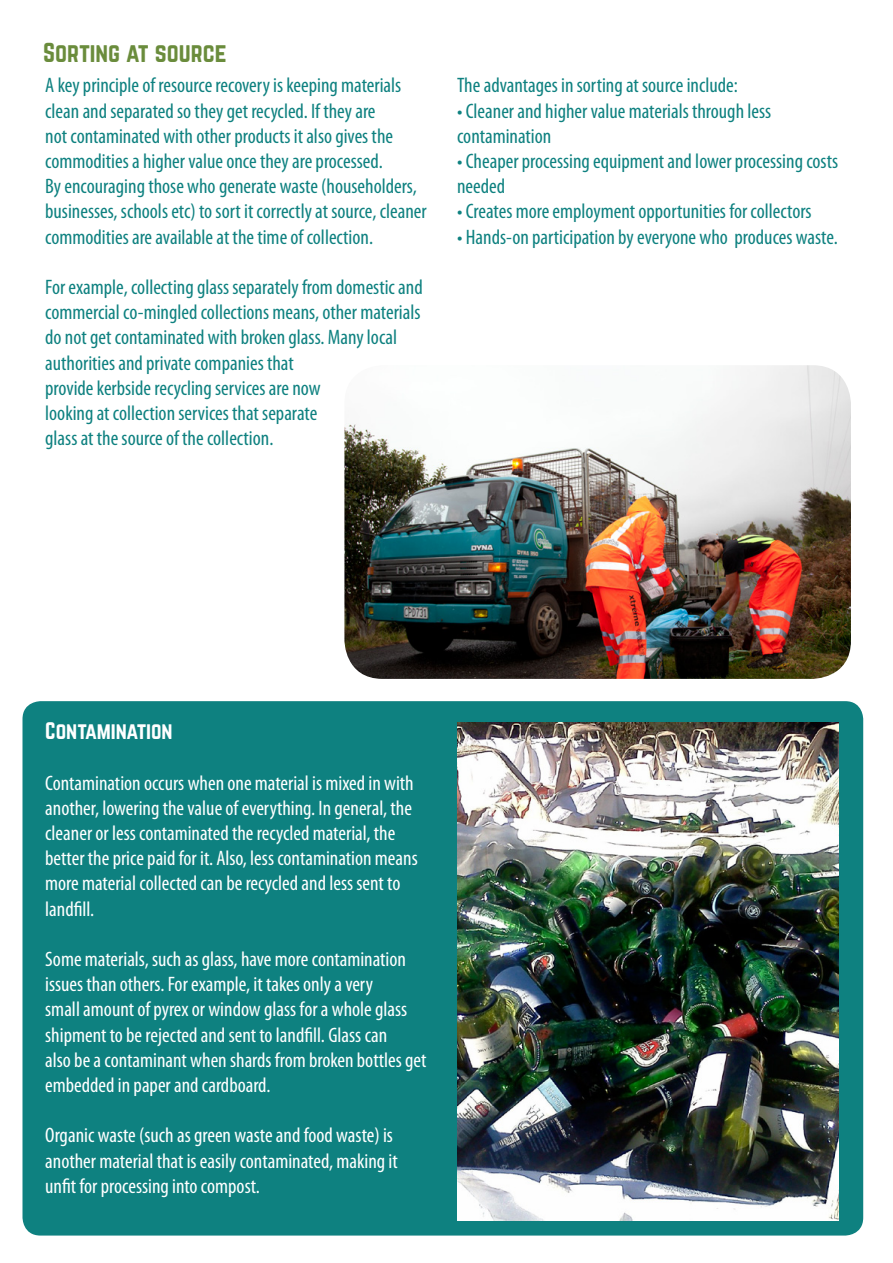
<style>
.page{position:relative;width:893px;height:1263px;background:#fff}
.page>*{position:absolute;margin:0;border:0;box-sizing:border-box;transform-origin:0 0}
.t1{font:24px "Norwester";color:#6a8c3c}
.t2{font:condensed 21px/25.2px "Myriad Pro";color:#0e8180}
.t3{font:condensed 21px/25.2px "Myriad Pro";color:#fff}
.t4{font:21px "Norwester";color:#fff}
</style>
<div class="page">
<div style="left:22px;top:701px;width:841px;height:534px;background:#0e8180;border-radius:18px"></div>
<img style="left:344px;top:365px;width:507px;height:314px">
<img style="left:457px;top:722px;width:381px;height:498px">
<p class="t1" style="left:43px;top:41px;width:185px">SORTING AT SOURCE</p>
<p class="t2" style="left:45px;top:72px;width:383px">A key principle of resource recovery is keeping materials clean and separated so they get recycled. If they are<br>not contaminated with other products it also gives the commodities a higher value once they are processed.<br>By encouraging those who generate waste (householders, businesses, schools etc) to sort it correctly at source, cleaner commodities are available at the time of collection.</p>
<p class="t2" style="left:45px;top:274px;width:379px">For example, collecting glass separately from domestic and commercial co-mingled collections means, other materials do not get contaminated with broken glass. Many local authorities and private companies that<br>provide kerbside recycling services are now<br>looking at collection services that separate<br>glass at the source of the collection.</p>
<p class="t2" style="left:457px;top:72px;width:282px">The advantages in sorting at source include:</p>
<p class="t2" style="left:457px;top:98px;width:316px">• Cleaner and higher value materials through less contamination</p>
<p class="t2" style="left:457px;top:148px;width:382px">• Cheaper processing equipment and lower processing costs needed</p>
<p class="t2" style="left:457px;top:198px;width:356px">• Creates more employment opportunities for collectors</p>
<p class="t2" style="left:457px;top:224px;width:382px">• Hands-on participation by everyone who produces waste.</p>
<p class="t4" style="left:45px;top:721px;width:129px">CONTAMINATION</p>
<p class="t3" style="left:45px;top:770px;width:374px">Contamination occurs when one material is mixed in with another, lowering the value of everything. In general, the cleaner or less contaminated the recycled material, the better the price paid for it. Also, less contamination means more material collected can be recycled and less sent to landfill.</p>
<p class="t3" style="left:45px;top:946px;width:383px">Some materials, such as glass, have more contamination issues than others. For example, it takes only a very<br>small amount of pyrex or window glass for a whole glass shipment to be rejected and sent to landfill. Glass can<br>also be a contaminant when shards from broken bottles get embedded in paper and cardboard.</p>
<p class="t3" style="left:45px;top:1123px;width:354px">Organic waste (such as green waste and food waste) is another material that is easily contaminated, making it unfit for processing into compost.</p>
</div>
